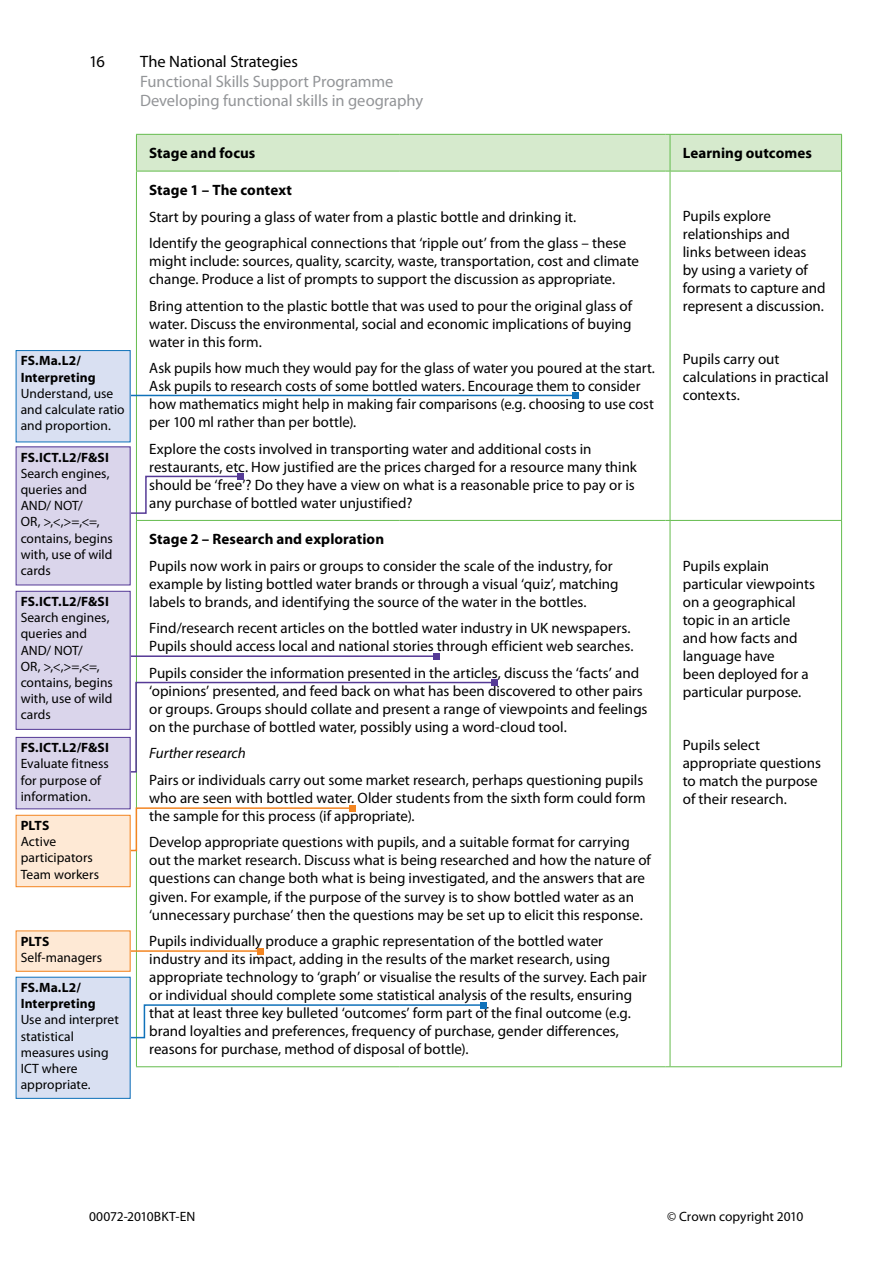
<style>
.page{position:relative;width:893px;height:1263px;background:#fff}
.page>*{position:absolute;margin:0;border:0;box-sizing:border-box;transform-origin:0 0}
.t1{font:16.5px/19.8px "Myriad Pro";letter-spacing:-.005em;color:#939598}
.t2{font:16.5px "Myriad Pro";letter-spacing:-.005em;color:#000}
.Para_table{font:15px/18px "Myriad Pro";color:#000}
.Para_table-2{font:700 15px "Myriad Pro";letter-spacing:.005em;color:#000}
.Para_table-3{font:italic 15px "Myriad Pro";letter-spacing:-.005em;color:#000}
.Para_table-4{font:13.5px/16.2px "Myriad Pro";letter-spacing:.005em;color:#000}
.Para_table-5{font:700 13.5px "Myriad Pro";letter-spacing:.01em;color:#000}
.s1{font-weight:700}
</style>
<div class="page">
<hr style="left:670px;top:171px;width:1px;height:349px;background:#64bc4d">
<hr style="left:670px;top:521px;width:1px;height:545px;background:#64bc4d">
<hr style="left:136px;top:1066px;width:264px;height:1px;background:#64bc4d">
<hr style="left:400px;top:1066px;width:265px;height:1px;background:#64bc4d">
<hr style="left:670px;top:1066px;width:172px;height:1px;background:#64bc4d">
<hr style="left:136px;top:171px;width:1px;height:349px;background:#64bc4d">
<svg style="left:136px;top:134px;width:706px;height:38px;background:#d0e7c7"></svg>
<hr style="left:670px;top:171px;width:172px;height:1px;background:#64bc4d">
<hr style="left:841px;top:171px;width:1px;height:349px;background:#64bc4d">
<hr style="left:136px;top:520px;width:264px;height:1px;background:#64bc4d">
<hr style="left:136px;top:521px;width:1px;height:545px;background:#64bc4d">
<hr style="left:400px;top:520px;width:265px;height:1px;background:#64bc4d">
<hr style="left:670px;top:520px;width:172px;height:1px;background:#64bc4d">
<hr style="left:841px;top:521px;width:1px;height:545px;background:#64bc4d">
<hr style="left:104px;top:395px;width:471px;height:1px;background:#1072ba">
<svg style="left:572px;top:392px;width:6px;height:6px"></svg>
<div style="left:16px;top:351px;width:114px;height:91px;background:#d9e0f2"></div>
<svg style="left:131px;top:473px;width:113px;height:41px"></svg>
<div style="left:16px;top:447px;width:114px;height:138px;background:#dad5eb"></div>
<div style="left:16px;top:446px;width:115px;height:139px;border:1px solid #553a96"></div>
<hr style="left:110px;top:655px;width:326px;height:2px;background:#553a96">
<svg style="left:433px;top:653px;width:6px;height:6px"></svg>
<div style="left:16px;top:591px;width:114px;height:138px;background:#dad5eb"></div>
<div style="left:16px;top:591px;width:115px;height:139px;border:1px solid #553a96"></div>
<svg style="left:99px;top:679px;width:398px;height:94px"></svg>
<div style="left:16px;top:737px;width:114px;height:72px;background:#dad5eb"></div>
<div style="left:16px;top:737px;width:115px;height:72px;border:1px solid #553a96"></div>
<svg style="left:114px;top:805px;width:241px;height:47px"></svg>
<div style="left:16px;top:815px;width:114px;height:72px;background:#fee9d5"></div>
<div style="left:16px;top:815px;width:115px;height:72px;border:1px solid #f38521"></div>
<hr style="left:108px;top:950px;width:153px;height:2px;background:#f38521">
<svg style="left:258px;top:948px;width:6px;height:6px"></svg>
<div style="left:16px;top:931px;width:114px;height:40px;background:#fee9d5"></div>
<div style="left:16px;top:930px;width:115px;height:42px;border:1px solid #f38521"></div>
<svg style="left:131px;top:1002px;width:355px;height:37px"></svg>
<div style="left:16px;top:977px;width:114px;height:121px;background:#d9e0f2"></div>
<div style="left:16px;top:977px;width:115px;height:122px;border:1px solid #1072ba"></div>
<p class="t2" style="left:89px;top:51px;width:18px">16</p>
<p class="t2" style="left:140px;top:51px;width:159px">The National Strategies</p>
<p class="t1" style="left:140px;top:71px;width:285px">Functional Skills Support Programme<br>Developing functional skills in geography</p>
<p class="Para_table-4" style="left:21px;top:352px;width:105px"><span class="s1">FS.Ma.L2/<br>Interpreting<br></span>Understand, use and calculate ratio and proportion.</p>
<p class="Para_table-5" style="left:21px;top:448px;width:90px">FS.ICT.L2/F&amp;SI</p>
<p class="Para_table-4" style="left:21px;top:465px;width:94px">Search engines, queries and<br>AND/ NOT/<br>OR, &gt;,&lt;,&gt;=,&lt;=, contains, begins with, use of wild cards</p>
<p class="Para_table-4" style="left:21px;top:593px;width:94px"><span class="s1">FS.ICT.L2/F&amp;SI<br></span>Search engines, queries and<br>AND/ NOT/<br>OR, &gt;,&lt;,&gt;=,&lt;=, contains, begins with, use of wild cards</p>
<p class="Para_table-5" style="left:21px;top:739px;width:90px">FS.ICT.L2/F&amp;SI</p>
<p class="Para_table-4" style="left:21px;top:755px;width:90px">Evaluate fitness for purpose of information.</p>
<p class="Para_table-4" style="left:21px;top:817px;width:80px"><span class="s1">PLTS<br></span>Active participators<br>Team workers</p>
<p class="Para_table-4" style="left:21px;top:933px;width:83px"><span class="s1">PLTS<br></span>Self-managers</p>
<p class="Para_table-4" style="left:21px;top:979px;width:100px"><span class="s1">FS.Ma.L2/<br>Interpreting<br></span>Use and interpret statistical measures using<br>ICT where appropriate.</p>
<p class="Para_table-2" style="left:149px;top:143px;width:108px">Stage and focus</p>
<p class="Para_table-2" style="left:683px;top:143px;width:131px">Learning outcomes</p>
<p class="Para_table-2" style="left:149px;top:180px;width:144px">Stage 1 – The context</p>
<p class="Para_table" style="left:149px;top:207px;width:429px">Start by pouring a glass of water from a plastic bottle and drinking it.</p>
<p class="Para_table" style="left:149px;top:234px;width:491px">Identify the geographical connections that ‘ripple out’ from the glass – these might include: sources, quality, scarcity, waste, transportation, cost and climate change. Produce a list of prompts to support the discussion as appropriate.</p>
<p class="Para_table" style="left:149px;top:296px;width:484px;text-align:justify">Bring attention to the plastic bottle that was used to pour the original glass of water. Discuss the environmental, social and economic implications of buying water in this form.</p>
<p class="Para_table" style="left:149px;top:359px;width:507px">Ask pupils how much they would pay for the glass of water you poured at the start.<br>Ask pupils to research costs of some bottled waters. Encourage them to consider how mathematics might help in making fair comparisons (e.g. choosing to use cost per 100 ml rather than per bottle).</p>
<p class="Para_table" style="left:149px;top:439px;width:489px">Explore the costs involved in transporting water and additional costs in restaurants, etc. How justified are the prices charged for a resource many think should be ‘free’? Do they have a view on what is a reasonable price to pay or is any purchase of bottled water unjustified?</p>
<p class="Para_table" style="left:683px;top:207px;width:144px">Pupils explore relationships and<br>links between ideas<br>by using a variety of formats to capture and represent a discussion.</p>
<p class="Para_table" style="left:683px;top:350px;width:147px">Pupils carry out calculations in practical contexts.</p>
<p class="Para_table-2" style="left:149px;top:530px;width:236px">Stage 2 – Research and exploration</p>
<p class="Para_table" style="left:149px;top:557px;width:471px">Pupils now work in pairs or groups to consider the scale of the industry, for example by listing bottled water brands or through a visual ‘quiz’, matching labels to brands, and identifying the source of the water in the bottles.</p>
<p class="Para_table" style="left:149px;top:619px;width:486px">Find/research recent articles on the bottled water industry in UK newspapers.<br>Pupils should access local and national stories through efficient web searches.</p>
<p class="Para_table" style="left:149px;top:664px;width:500px">Pupils consider the information presented in the articles, discuss the ‘facts’ and ‘opinions’ presented, and feed back on what has been discovered to other pairs or groups. Groups should collate and present a range of viewpoints and feelings on the purchase of bottled water, possibly using a word-cloud tool.</p>
<p class="Para_table-3" style="left:149px;top:744px;width:98px">Further research</p>
<p class="Para_table" style="left:149px;top:771px;width:498px">Pairs or individuals carry out some market research, perhaps questioning pupils who are seen with bottled water. Older students from the sixth form could form the sample for this process (if appropriate).</p>
<p class="Para_table" style="left:149px;top:833px;width:503px">Develop appropriate questions with pupils, and a suitable format for carrying out the market research. Discuss what is being researched and how the nature of questions can change both what is being investigated, and the answers that are given. For example, if the purpose of the survey is to show bottled water as an ‘unnecessary purchase’ then the questions may be set up to elicit this response.</p>
<p class="Para_table" style="left:149px;top:932px;width:499px">Pupils individually produce a graphic representation of the bottled water industry and its impact, adding in the results of the market research, using appropriate technology to ‘graph’ or visualise the results of the survey. Each pair or individual should complete some statistical analysis of the results, ensuring that at least three key bulleted ‘outcomes’ form part of the final outcome (e.g. brand loyalties and preferences, frequency of purchase, gender differences, reasons for purchase, method of disposal of bottle).</p>
<p class="Para_table" style="left:683px;top:557px;width:134px">Pupils explain particular viewpoints on a geographical topic in an article and how facts and language have<br>been deployed for a particular purpose.</p>
<p class="Para_table" style="left:683px;top:736px;width:140px">Pupils select appropriate questions to match the purpose of their research.</p>
<p class="Para_table-4" style="left:89px;top:1208px;width:108px">00072-2010BKT-EN</p>
<p class="Para_table-4" style="left:667px;top:1208px;width:138px">© Crown copyright 2010</p>
</div>
